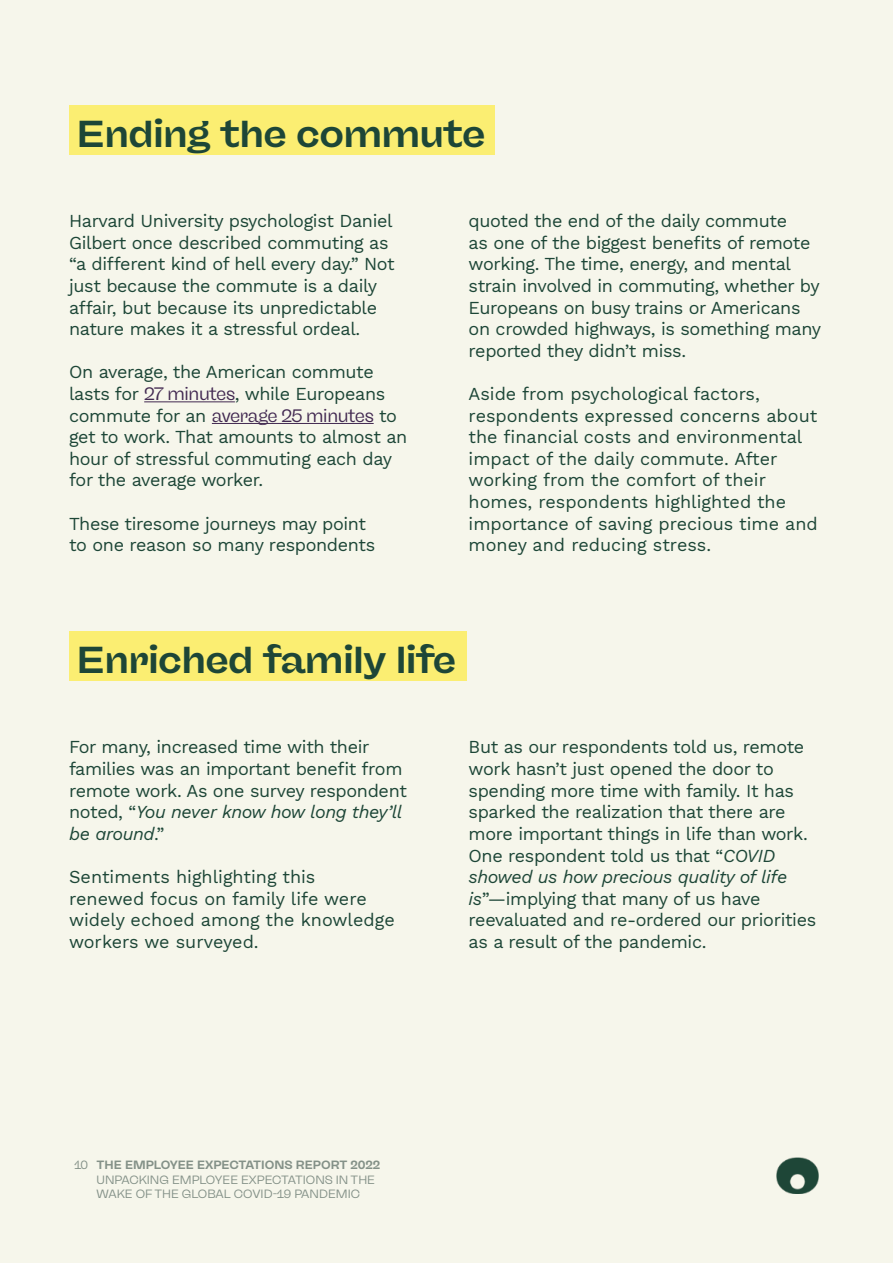
<style>
.page{position:relative;width:893px;height:1263px;background:#f6f6eb}
.page>*{position:absolute;margin:0;border:0;box-sizing:border-box;transform-origin:0 0}
.t1{font:700 expanded 37.5px "Freigeist";letter-spacing:-.02em;color:#1d4637}
.t2{font:18px/21.6px "Work Sans";letter-spacing:-.02em;color:#1d4637}
.t3{font:18px/21.6px "Work Sans";color:#1d4637}
.t4{font:12px/14.4px "Freigeist";color:#849188}
.s1{font-family:"Freigeist";color:#422951}
.s2{font-style:italic}
.s3{font-weight:700}
</style>
<div class="page">
<img style="left:776px;top:1158px;width:43px;height:35px">
<div style="left:69px;top:105px;width:426px;height:50px;background:#fbee72"></div>
<div style="left:69px;top:631px;width:398px;height:50px;background:#fbee72"></div>
<hr style="left:144px;top:401px;width:91px;height:1px;background:#422951">
<hr style="left:212px;top:423px;width:162px;height:1px;background:#422951">
<p class="t1" style="left:77px;top:110px;width:410px">Ending the commute</p>
<p class="t2" style="left:69px;top:210px;width:327px">Harvard University psychologist Daniel Gilbert once described commuting as “a different kind of hell every day.” Not just because the commute is a daily affair, but because its unpredictable nature makes it a stressful ordeal.</p>
<p class="t2" style="left:69px;top:361px;width:340px">On average, the American commute lasts for <span class="s1">27 minutes</span>, while Europeans commute for an <span class="s1">average 25 minutes</span> to get to work. That amounts to almost an hour of stressful commuting each day for the average worker.</p>
<p class="t2" style="left:69px;top:512px;width:308px">These tiresome journeys may point to one reason so many respondents</p>
<p class="t2" style="left:469px;top:210px;width:354px">quoted the end of the daily commute<br>as one of the biggest benefits of remote working. The time, energy, and mental strain involved in commuting, whether by Europeans on busy trains or Americans on crowded highways, is something many reported they didn’t miss.</p>
<p class="t3" style="left:469px;top:382px;width:351px">Aside from psychological factors, respondents expressed concerns about the financial costs and environmental impact of the daily commute. After working from the comfort of their homes, respondents highlighted the importance of saving precious time and money and reducing stress.</p>
<p class="t1" style="left:77px;top:636px;width:381px">Enriched family life</p>
<p class="t2" style="left:69px;top:736px;width:339px">For many, increased time with their families was an important benefit from remote work. As one survey respondent noted, “<span class="s2">You never know how long they’ll be around</span>.”</p>
<p class="t3" style="left:69px;top:865px;width:327px">Sentiments highlighting this renewed focus on family life were widely echoed among the knowledge workers we surveyed.</p>
<p class="t2" style="left:469px;top:736px;width:349px">But as our respondents told us, remote work hasn’t just opened the door to spending more time with family. It has sparked the realization that there are more important things in life than work.<br>One respondent told us that “<span class="s2">COVID showed us how precious quality of life is</span>”—implying that many of us have reevaluated and re-ordered our priorities as a result of the pandemic.</p>
<p class="t4" style="left:97px;top:1158px;width:285px;text-indent:-22px">10 <span class="s3">THE EMPLOYEE EXPECTATIONS REPORT 2022<br></span>UNPACKING EMPLOYEE EXPECTATIONS IN THE<br>WAKE OF THE GLOBAL COVID-19 PANDEMIC</p>
</div>
